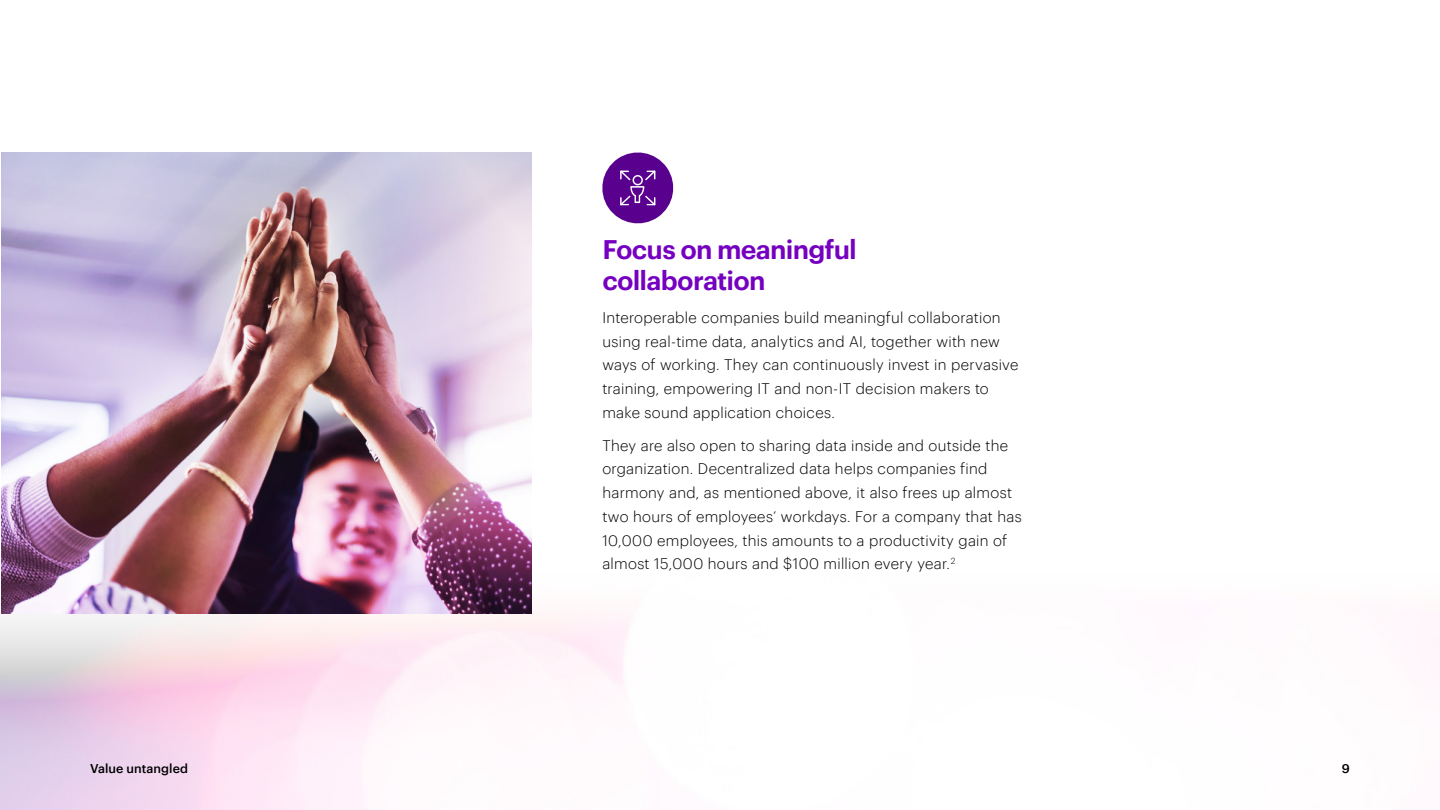
<style>
.page{position:relative;width:1440px;height:810px;background:#fff}
.page>*{position:absolute;margin:0;border:0;box-sizing:border-box;transform-origin:0 0}
.t1{font:600 26.25px/31.2px "Graphik";letter-spacing:-.03em;color:#7500c0}
.t2{font:300 15px/23.8px "Graphik";letter-spacing:.015em;color:#000}
.t3{font:500 12.5px "Graphik";color:#000}
</style>
<div class="page">
<svg style="left:0;top:560px;width:1440px;height:250px"></svg>
<img style="left:1px;top:153px;width:530px;height:460px">
<svg style="left:602px;top:152px;width:72px;height:72px"></svg>
<h1 class="t1" style="left:602px;top:232px;width:256px">Focus on meaningful collaboration</h1>
<p class="t2" style="left:602px;top:305px;width:418px">Interoperable companies build meaningful collaboration using real-time data, analytics and AI, together with new ways of working. They can continuously invest in pervasive training, empowering IT and non-IT decision makers to make sound application choices.</p>
<p class="t2" style="left:602px;top:432px;width:421px">They are also open to sharing data inside and outside the organization. Decentralized data helps companies find harmony and, as mentioned above, it also frees up almost two hours of employees’ workdays. For a company that has 10,000 employees, this amounts to a productivity gain of almost 15,000 hours and $100 million every year.<sup>2</sup></p>
<p class="t3" style="left:90px;top:759px;width:100px">Value untangled</p>
<p class="t3" style="left:1342px;top:759px;width:10px">9</p>
</div>
